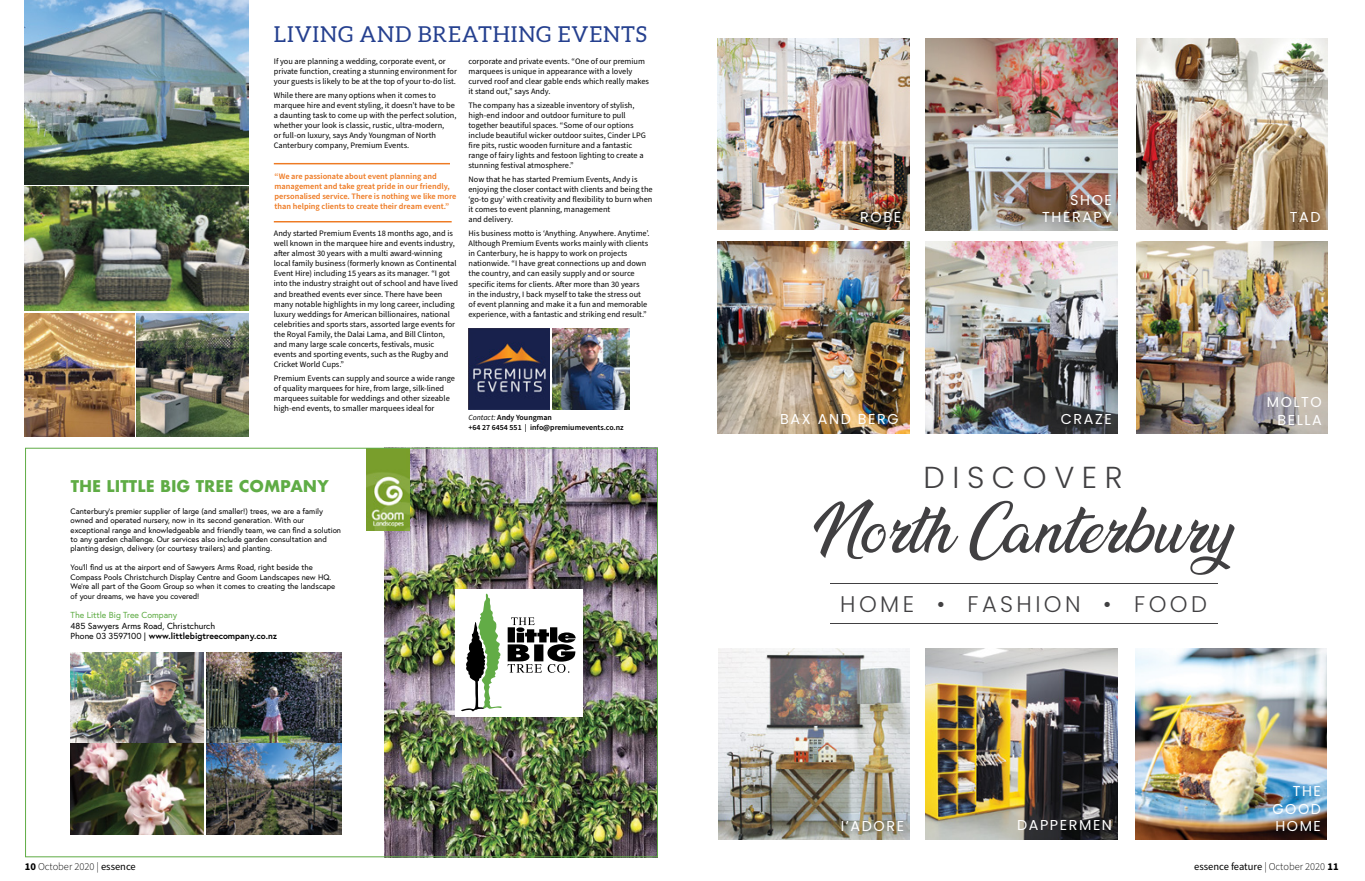
<style>
.page{position:relative;width:1365px;height:881px;background:#fff}
.page>*{position:absolute;margin:0;border:0;box-sizing:border-box;transform-origin:0 0}
.t1{font:56.79px "Ananda";color:#414042}
.t2{font:300 30.28px "Poppins";letter-spacing:.25em;color:#414042}
.t3{font:300 22.66px "Poppins";letter-spacing:.15em;color:#414042}
.t4{font:21.88px "Aleo";letter-spacing:.04em;color:#25408f}
.t5{font:700 15.75px "Futura";color:#5fac45}
.t6{font:14.35px/17.2px "Poppins";letter-spacing:.11em;color:#fff;text-align:right}
.t7{font:10.5px "Source Sans Pro";color:#000}
.t8{font:300 10.5px "Source Sans Pro";color:#000}
.t9{font:8.75px/10.5px "Europa";color:#000}
.t10{font:8.75px "Europa";color:#5fac45}
.t11{font:8.31px/10.1px "Source Sans Pro";color:#000}
.t12{font:600 8.31px/10.1px "Source Sans Pro";color:#ee7a23}
.t13{font:7.88px/9.5px "Europa";color:#000}
.t14{font:600 7.88px/10.1px "Source Sans Pro";color:#000}
.s1{font-weight:400;font-style:italic}
.s2{font-weight:700}
.s3{font-weight:400}
.s4{font-weight:300}
</style>
<div class="page">
<img style="left:718px;top:648px;width:191px;height:191px">
<img style="left:925px;top:648px;width:191px;height:191px">
<img style="left:717px;top:38px;width:192px;height:192px">
<img style="left:1136px;top:242px;width:191px;height:191px">
<img style="left:925px;top:39px;width:191px;height:191px">
<img style="left:1136px;top:38px;width:191px;height:192px">
<img style="left:925px;top:242px;width:191px;height:191px">
<img style="left:717px;top:242px;width:192px;height:191px">
<img style="left:1135px;top:648px;width:191px;height:191px">
<hr style="left:830px;top:623px;width:387px;height:1px;background:#414042">
<hr style="left:830px;top:583px;width:387px;height:1px;background:#414042">
<hr style="left:274px;top:221px;width:177px;height:1px;background:#ee7a23">
<hr style="left:274px;top:163px;width:176px;height:1px;background:#ee7a23">
<img style="left:24px;top:0;width:225px;height:185px">
<img style="left:24px;top:313px;width:225px;height:123px">
<img style="left:552px;top:328px;width:77px;height:81px">
<img style="left:24px;top:187px;width:225px;height:123px">
<img style="left:468px;top:328px;width:81px;height:81px">
<img style="left:206px;top:744px;width:135px;height:90px">
<img style="left:71px;top:744px;width:133px;height:90px">
<img style="left:385px;top:450px;width:271px;height:405px">
<img style="left:71px;top:652px;width:133px;height:90px">
<img style="left:366px;top:450px;width:43px;height:80px">
<img style="left:206px;top:652px;width:135px;height:90px">
<div style="left:455px;top:588px;width:127px;height:128px;background:#fff"></div>
<svg style="left:507px;top:617px;width:68px;height:55px"></svg>
<svg style="left:461px;top:593px;width:40px;height:118px"></svg>
<h3 class="t4" style="left:274px;top:22px;width:374px">LIVING AND BREATHING EVENTS</h3>
<p class="t11" style="left:274px;top:56px;width:184px">If you are planning a wedding, corporate event, or private function, creating a stunning environment for your guests is likely to be at the top of your to-do list.</p>
<p class="t11" style="left:274px;top:90px;width:184px">While there are many options when it comes to marquee hire and event styling, it doesn’t have to be a daunting task to come up with the perfect solution, whether your look is classic, rustic, ultra-modern,<br>or full-on luxury, says Andy Youngman of North Canterbury company, Premium Events.</p>
<p class="t12" style="left:274px;top:171px;width:183px">“We are passionate about event planning and management and take great pride in our friendly, personalised service. There is nothing we like more than helping clients to create their dream event.”</p>
<p class="t11" style="left:274px;top:228px;width:186px">Andy started Premium Events 18 months ago, and is well known in the marquee hire and events industry, after almost 30 years with a multi award-winning local family business (formerly known as Continental Event Hire) including 15 years as its manager. “I got into the industry straight out of school and have lived and breathed events ever since. There have been many notable highlights in my long career, including luxury weddings for American billionaires, national celebrities and sports stars, assorted large events for the Royal Family, the Dalai Lama, and Bill Clinton, and many large scale concerts, festivals, music events and sporting events, such as the Rugby and Cricket World Cups.”</p>
<p class="t11" style="left:274px;top:373px;width:183px">Premium Events can supply and source a wide range of quality marquees for hire, from large, silk-lined marquees suitable for weddings and other sizeable high-end events, to smaller marquees ideal for</p>
<p class="t11" style="left:468px;top:56px;width:182px">corporate and private events. “One of our premium marquees is unique in appearance with a lovely curved roof and clear gable ends which really makes it stand out,” says Andy.</p>
<p class="t11" style="left:468px;top:100px;width:179px">The company has a sizeable inventory of stylish, high-end indoor and outdoor furniture to pull together beautiful spaces. “Some of our options include beautiful wicker outdoor suites, Cinder LPG fire pits, rustic wooden furniture and a fantastic range of fairy lights and festoon lighting to create a stunning festival atmosphere.”</p>
<p class="t11" style="left:468px;top:174px;width:186px">Now that he has started Premium Events, Andy is enjoying the closer contact with clients and being the ‘go-to guy’ with creativity and flexibility to burn when it comes to event planning, management<br>and delivery.</p>
<p class="t11" style="left:468px;top:229px;width:183px">His business motto is ‘Anything. Anywhere. Anytime’.<br>Although Premium Events works mainly with clients in Canterbury, he is happy to work on projects nationwide. “I have great connections up and down the country, and can easily supply and or source specific items for clients. After more than 30 years<br>in the industry, I back myself to take the stress out of event planning and make it a fun and memorable experience, with a fantastic and striking end result.”</p>
<p class="t14" style="left:468px;top:412px;width:157px"><span class="s1">Contact:</span> Andy Youngman<br>+64 27 6454 551 | info@premiumevents.co.nz</p>
<h3 class="t5" style="left:71px;top:474px;width:259px">THE LITTLE BIG TREE COMPANY</h3>
<p class="t13" style="left:71px;top:506px;width:272px">Canterbury’s premier supplier of large (and smaller!) trees, we are a family owned and operated nursery, now in its second generation. With our exceptional range and knowledgeable and friendly team, we can find a solution to any garden challenge. Our services also include garden consultation and planting design, delivery (or courtesy trailers) and planting.</p>
<p class="t13" style="left:71px;top:562px;width:266px">You’ll find us at the airport end of Sawyers Arms Road, right beside the Compass Pools Christchurch Display Centre and Goom Landscapes new HQ.<br>We’re all part of the Goom Group so when it comes to creating the landscape of your dreams, we have you covered!</p>
<p class="t10" style="left:71px;top:609px;width:108px">The Little Big Tree Company</p>
<p class="t9" style="left:71px;top:620px;width:208px">485 Sawyers Arms Road, Christchurch<br>Phone 03 3597100 | <span class="s2">www.littlebigtreecompany.co.nz</span></p>
<h3 class="t6" style="left:1042px;top:191px;width:71px">SHOE<br>THERAPY</h3>
<h3 class="t6" style="left:860px;top:209px;width:42px">ROBE</h3>
<h3 class="t6" style="left:1289px;top:208px;width:32px">TAD</h3>
<h3 class="t6" style="left:780px;top:410px;width:120px">BAX AND BERG</h3>
<h3 class="t6" style="left:1060px;top:410px;width:52px">CRAZE</h3>
<h2 class="t2" style="left:923px;top:459px;width:200px">DISCOVER</h2>
<h1 class="t1" style="left:813px;top:500px;width:420px">North Canterbury</h1>
<h3 class="t3" style="left:840px;top:591px;width:368px">HOME • FASHION • FOOD</h3>
<h3 class="t6" style="left:1266px;top:394px;width:57px">MOLTO<br>BELLA</h3>
<h3 class="t6" style="left:840px;top:817px;width:65px">I’ADORE</h3>
<h3 class="t6" style="left:1017px;top:816px;width:96px">DAPPERMEN</h3>
<h3 class="t6" style="left:1272px;top:782px;width:50px;text-align:justify;text-indent:20px">THE GOOD HOME</h3>
<p class="t8" style="left:25px;top:859px;width:112px"><span class="s2">10</span> October 2020 | <span class="s3">essence</span></p>
<p class="t7" style="left:1193px;top:859px;width:146px">essence feature <span class="s4">| October 2020</span> <span class="s2">11</span></p>
</div>
